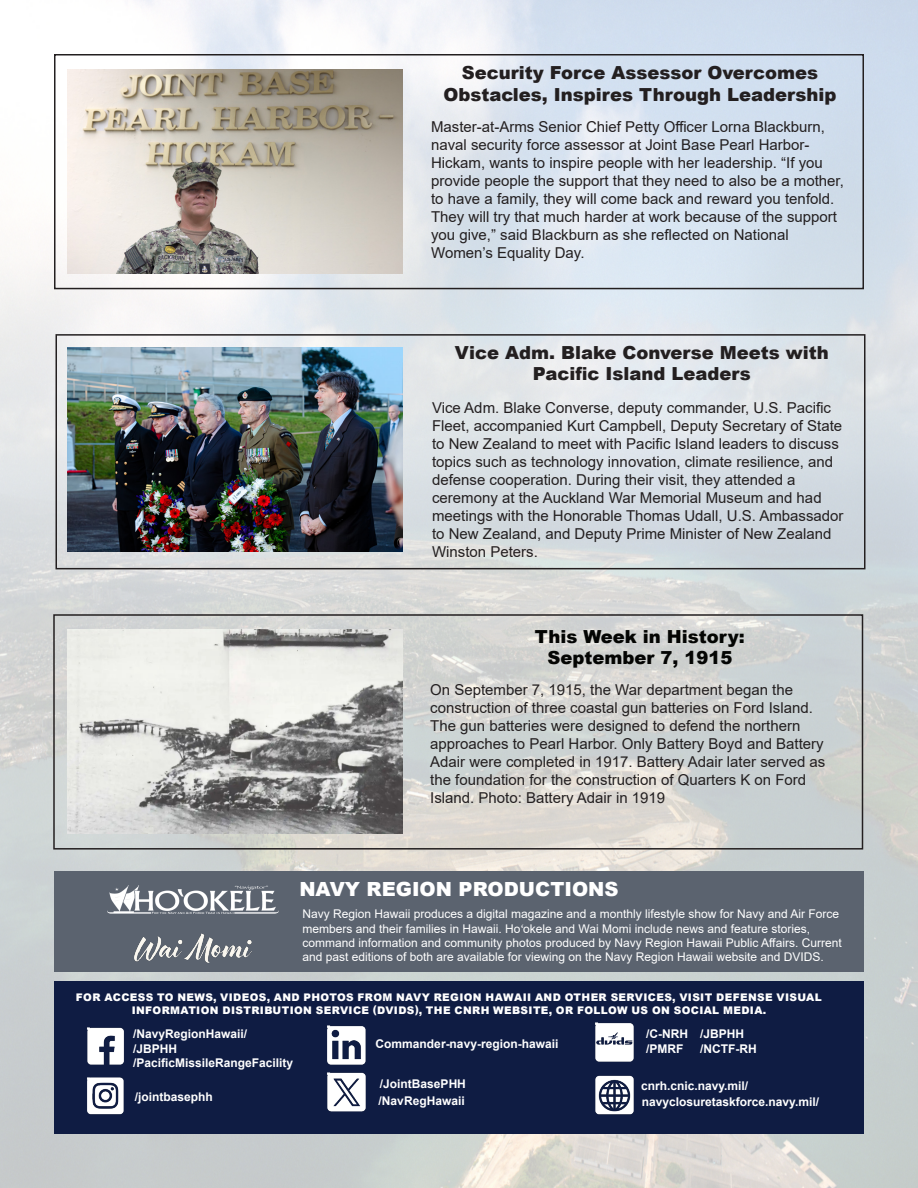
<style>
.page{position:relative;width:918px;height:1188px;background:#fff}
.page>*{position:absolute;margin:0;border:0;box-sizing:border-box;transform-origin:0 0}
.t1{font:900 19.5px "Arial";color:#fff}
.t2{font:900 18px "Arial";color:#231f20}
.t3{font:900 18px "Arial";color:#040503}
.t4{font:15px/18px "Arial";color:#231f20}
.t5{font:12px/14.4px "Arial";color:#fff}
.t6{font:700 12px "Arial";color:#fff}
.t7{font:900 10.5px "Arial";letter-spacing:.035em;color:#fff}
.s1{font-family:"Bookman Old Style"}
</style>
<div class="page">
<img style="left:0;top:0;width:918px;height:1188px">
<div style="left:54px;top:981px;width:810px;height:153px;background:#0f1c43"></div>
<img style="left:87px;top:1027px;width:37px;height:38px">
<img style="left:87px;top:1077px;width:37px;height:38px">
<img style="left:327px;top:1025px;width:39px;height:40px">
<img style="left:327px;top:1072px;width:39px;height:40px">
<img style="left:595px;top:1075px;width:39px;height:39px">
<img style="left:595px;top:1022px;width:39px;height:40px">
<div style="left:53px;top:614px;width:810px;height:236px;border:2px solid #231f20"></div>
<img style="left:68px;top:630px;width:334px;height:204px">
<div style="left:54px;top:871px;width:810px;height:101px;background:#5b636f"></div>
<img style="left:107px;top:886px;width:172px;height:28px">
<img style="left:134px;top:933px;width:118px;height:30px">
<div style="left:56px;top:334px;width:810px;height:235px;border:2px solid #231f20"></div>
<img style="left:68px;top:347px;width:334px;height:204px">
<div style="left:54px;top:54px;width:810px;height:235px;border:2px solid #231f20"></div>
<img style="left:68px;top:70px;width:334px;height:204px">
<p class="t2" style="left:462px;top:60px;width:358px">Security Force Assessor Overcomes</p>
<p class="t2" style="left:443px;top:82px;width:395px">Obstacles, Inspires Through Leadership</p>
<p class="t4" style="left:431px;top:118px;width:395px">Master-at-Arms Senior Chief Petty Officer Lorna Blackburn, naval security force assessor at Joint Base Pearl Harbor-</p>
<p class="t4" style="left:431px;top:154px;width:414px">Hickam, wants to inspire people with her leadership. “If you provide people the support that they need to also be a mother, to have a family, they will come back and reward you tenfold.<br>They will try that much harder at work because of the support you give,” said Blackburn as she reflected on National</p>
<p class="t4" style="left:431px;top:244px;width:155px">Women’s Equality Day.</p>
<p class="t2" style="left:455px;top:339px;width:376px">Vice Adm. Blake Converse Meets with</p>
<p class="t2" style="left:533px;top:361px;width:220px">Pacific Island Leaders</p>
<p class="t4" style="left:432px;top:398px;width:412px">Vice Adm. Blake Converse, deputy commander, U.S. Pacific Fleet, accompanied Kurt Campbell, Deputy Secretary of State to New Zealand to meet with Pacific Island leaders to discuss topics such as technology innovation, climate resilience, and defense cooperation. During their visit, they attended a</p>
<p class="t4" style="left:432px;top:488px;width:413px">ceremony at the Auckland War Memorial Museum and had meetings with the Honorable Thomas Udall, U.S. Ambassador to New Zealand, and Deputy Prime Minister of New Zealand Winston Peters.</p>
<p class="t3" style="left:535px;top:623px;width:212px">This Week in History:</p>
<p class="t3" style="left:547px;top:645px;width:187px">September 7, 1915</p>
<p class="t4" style="left:430px;top:681px;width:364px">On September 7, 1915, the War department began the</p>
<p class="t4" style="left:430px;top:699px;width:384px">construction of three coastal gun batteries on Ford Island.</p>
<p class="t4" style="left:430px;top:717px;width:372px">The gun batteries were designed to defend the northern</p>
<p class="t4" style="left:430px;top:735px;width:397px;text-align:justify">approaches to Pearl Harbor. Only Battery Boyd and Battery Adair were completed in 1917. Battery Adair later served as the foundation for the construction of Quarters K on Ford</p>
<p class="t4" style="left:430px;top:789px;width:237px">Island. Photo: Battery Adair in 1919</p>
<p class="t1" style="left:300px;top:875px;width:321px">NAVY REGION PRODUCTIONS</p>
<p class="t5" style="left:302px;top:907px;width:538px">Navy Region Hawaii produces a digital magazine and a monthly lifestyle show for Navy and Air Force members and their families in Hawaii. Ho<span class="s1">‘</span>okele and Wai Momi include news and feature stories,</p>
<p class="t5" style="left:302px;top:936px;width:541px">command information and community photos produced by Navy Region Hawaii Public Affairs. Current and past editions of both are available for viewing on the Navy Region Hawaii website and DVIDS.</p>
<p class="t7" style="left:76px;top:990px;width:747px">FOR ACCESS TO NEWS, VIDEOS, AND PHOTOS FROM NAVY REGION HAWAII AND OTHER SERVICES, VISIT DEFENSE VISUAL</p>
<p class="t7" style="left:132px;top:1002px;width:636px">INFORMATION DISTRIBUTION SERVICE (DVIDS), THE CNRH WEBSITE, OR FOLLOW US ON SOCIAL MEDIA.</p>
<p class="t6" style="left:133px;top:1026px;width:116px">/NavyRegionHawaii/</p>
<p class="t6" style="left:133px;top:1040px;width:46px">/JBPHH</p>
<p class="t6" style="left:133px;top:1054px;width:162px">/PacificMissileRangeFacility</p>
<p class="t6" style="left:135px;top:1088px;width:80px">/jointbasephh</p>
<p class="t6" style="left:646px;top:1026px;width:100px">/C-NRH /JBPHH</p>
<p class="t6" style="left:646px;top:1040px;width:39px">/PMRF</p>
<p class="t6" style="left:700px;top:1040px;width:58px">/NCTF-RH</p>
<p class="t6" style="left:376px;top:1036px;width:184px">Commander-navy-region-hawaii</p>
<p class="t6" style="left:380px;top:1075px;width:88px">/JointBasePHH</p>
<p class="t6" style="left:641px;top:1077px;width:109px">cnrh.cnic.navy.mil/</p>
<p class="t6" style="left:379px;top:1092px;width:88px">/NavRegHawaii</p>
<p class="t6" style="left:642px;top:1093px;width:179px">navyclosuretaskforce.navy.mil/</p>
</div>
